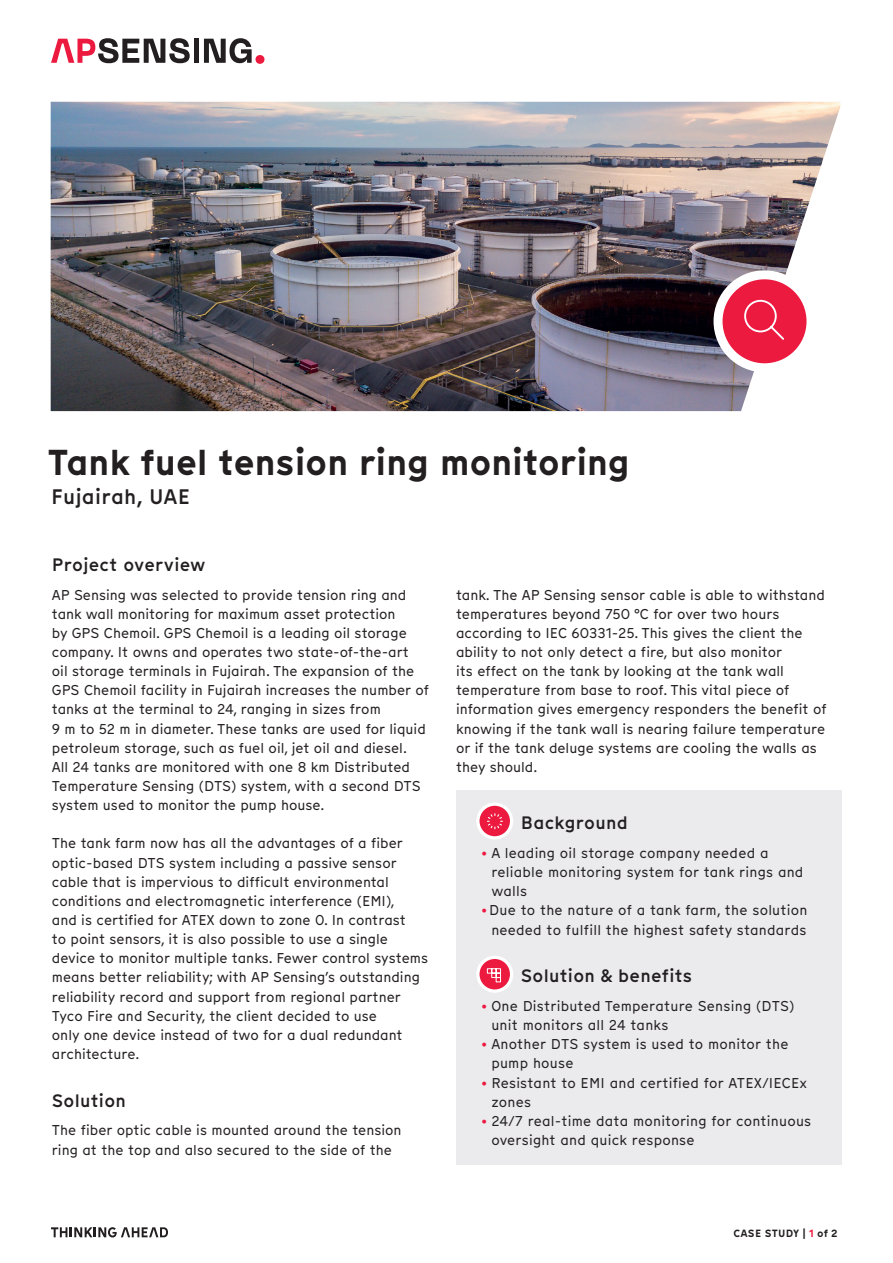
<style>
.page{position:relative;width:893px;height:1263px;background:#fff}
.page>*{position:absolute;margin:0;border:0;box-sizing:border-box;transform-origin:0 0}
.t1{font:700 36px "Munken Sans";letter-spacing:-.01em;color:#231f20}
.t2{font:500 21px "Munken Sans";letter-spacing:.015em;color:#231f20}
.t3{font:500 18px "Munken Sans";letter-spacing:.015em;color:#231f20}
.t4{font:14.25px/19.2px "Munken Sans";color:#231f20}
.t5{font:700 10.5px "Munken Sans";letter-spacing:.015em;color:#231f20}
.s1{color:#ed1a40}
</style>
<div class="page">
<div style="left:456px;top:791px;width:386px;height:374px;background:#ebebed"></div>
<svg style="left:51px;top:1227px;width:117px;height:10px"></svg>
<svg style="left:478px;top:804px;width:34px;height:34px"></svg>
<div style="left:476px;top:802px;width:37px;height:37px;border:3px solid #fff;border-radius:50%"></div>
<svg style="left:486px;top:813px;width:17px;height:17px"></svg>
<svg style="left:478px;top:957px;width:34px;height:34px"></svg>
<div style="left:476px;top:956px;width:37px;height:37px;border:3px solid #fff;border-radius:50%"></div>
<svg style="left:487px;top:968px;width:14px;height:14px"></svg>
<img style="left:51px;top:102px;width:789px;height:309px">
<svg style="left:718px;top:275px;width:93px;height:93px;background:#ef3c5c"></svg>
<div style="left:713px;top:270px;width:102px;height:102px;border:9px solid #fff;border-radius:50%"></div>
<svg style="left:743px;top:299px;width:43px;height:43px;background:#ef3456"></svg>
<div style="left:255px;top:55px;width:9px;height:9px;background:#ed1a40;border-radius:50%"></div>
<svg style="left:51px;top:38px;width:139px;height:25px"></svg>
<div style="left:194px;top:39px;width:5px;height:24px;background:#231f20"></div>
<svg style="left:204px;top:38px;width:48px;height:25px"></svg>
<h1 class="t1" style="left:47px;top:436px;width:584px">Tank fuel tension ring monitoring</h1>
<h2 class="t2" style="left:51px;top:482px;width:141px">Fujairah, UAE</h2>
<p class="t3" style="left:52px;top:552px;width:155px">Project overview</p>
<p class="t4" style="left:52px;top:584px;width:379px">AP Sensing was selected to provide tension ring and tank wall monitoring for maximum asset protection<br>by GPS Chemoil. GPS Chemoil is a leading oil storage company. It owns and operates two state-of-the-art<br>oil storage terminals in Fujairah. The expansion of the GPS Chemoil facility in Fujairah increases the number of tanks at the terminal to 24, ranging in sizes from<br>9 m to 52 m in diameter. These tanks are used for liquid petroleum storage, such as fuel oil, jet oil and diesel.<br>All 24 tanks are monitored with one 8 km Distributed Temperature Sensing (DTS) system, with a second DTS system used to monitor the pump house.</p>
<p class="t4" style="left:52px;top:833px;width:378px">The tank farm now has all the advantages of a fiber optic-based DTS system including a passive sensor cable that is impervious to difficult environmental conditions and electromagnetic interference (EMI),<br>and is certified for ATEX down to zone 0. In contrast<br>to point sensors, it is also possible to use a single device to monitor multiple tanks. Fewer control systems means better reliability; with AP Sensing’s outstanding reliability record and support from regional partner Tyco Fire and Security, the client decided to use<br>only one device instead of two for a dual redundant architecture.</p>
<p class="t3" style="left:52px;top:1087px;width:76px">Solution</p>
<p class="t4" style="left:52px;top:1120px;width:351px">The fiber optic cable is mounted around the tension ring at the top and also secured to the side of the</p>
<p class="t4" style="left:456px;top:584px;width:372px">tank. The AP Sensing sensor cable is able to withstand temperatures beyond 750 °C for over two hours according to IEC 60331-25. This gives the client the ability to not only detect a fire, but also monitor<br>its effect on the tank by looking at the tank wall temperature from base to roof. This vital piece of information gives emergency responders the benefit of knowing if the tank wall is nearing failure temperature or if the tank deluge systems are cooling the walls as they should.</p>
<p class="t3" style="left:521px;top:810px;width:108px">Background</p>
<p class="t4" style="left:491px;top:843px;width:314px;text-indent:-12px"><span class="s1">•</span>A leading oil storage company needed a reliable monitoring system for tank rings and walls</p>
<p class="t4" style="left:479px;top:900px;width:330px;text-align:right"><span class="s1">•</span>Due to the nature of a tank farm, the solution needed to fulfill the highest safety standards</p>
<p class="t3" style="left:521px;top:963px;width:173px">Solution &amp; benefits</p>
<p class="t4" style="left:491px;top:996px;width:305px;text-indent:-12px"><span class="s1">•</span>One Distributed Temperature Sensing (DTS) unit monitors all 24 tanks</p>
<p class="t4" style="left:491px;top:1034px;width:299px;text-indent:-12px"><span class="s1">•</span>Another DTS system is used to monitor the pump house</p>
<p class="t4" style="left:491px;top:1072px;width:317px;text-indent:-12px"><span class="s1">•</span>Resistant to EMI and certified for ATEX/IECEx zones</p>
<p class="t4" style="left:491px;top:1111px;width:321px;text-indent:-12px"><span class="s1">•</span>24/7 real-time data monitoring for continuous oversight and quick response</p>
<p class="t5" style="left:733px;top:1226px;width:106px">CASE STUDY | <span class="s1">1</span> of 2</p>
</div>
